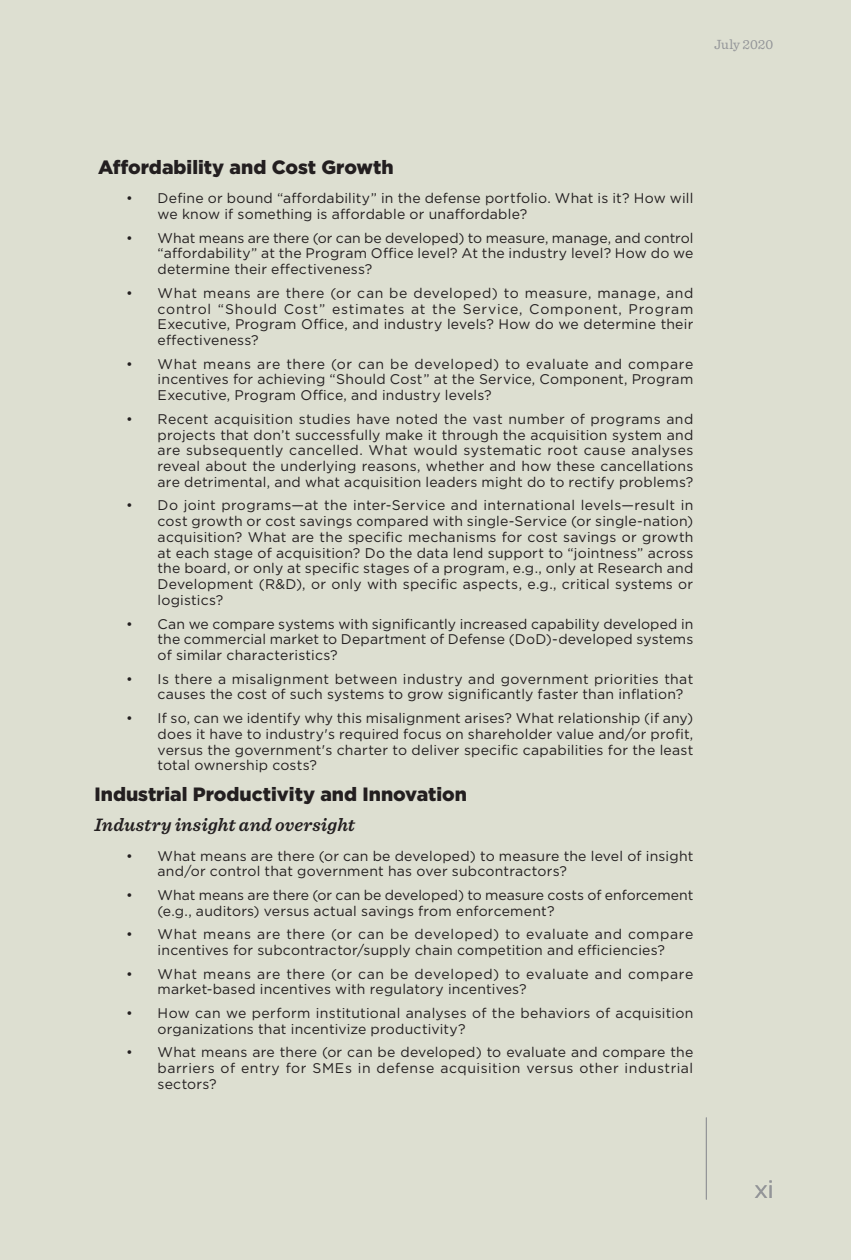
<style>
.page{position:relative;width:851px;height:1260px;background:#fff}
.page>*{position:absolute;margin:0;border:0;box-sizing:border-box;transform-origin:0 0}
.t1{font:24.5px "Gotham";color:#939598}
.t2{font:900 19.25px "Gotham";color:#231f20}
.t3{font:italic 600 18.9px "Sentinel";letter-spacing:.01em;color:#231f20}
.t4{font:14px/15.8px "Gotham";letter-spacing:.015em;color:#231f20;text-align:justify}
.t5{font:14px "Sentinel";letter-spacing:.005em;color:#939598}
</style>
<div class="page">
<div style="left:0;top:0;width:850px;height:1260px;background:#dddfd1"></div>
<hr style="left:706px;top:1118px;width:1px;height:82px;background:#939598">
<p class="t5" style="left:714px;top:34px;width:61px">July 2020</p>
<h2 class="t2" style="left:98px;top:154px;width:297px">Affordability and Cost Growth</h2>
<p class="t4" style="left:158px;top:190px;width:537px;text-indent:-32px">• Define or bound “affordability” in the defense portfolio. What is it? How will we know if something is affordable or unaffordable?</p>
<p class="t4" style="left:158px;top:230px;width:537px;text-indent:-32px">• What means are there (or can be developed) to measure, manage, and control “affordability” at the Program Office level? At the industry level? How do we determine their effectiveness?</p>
<p class="t4" style="left:158px;top:285px;width:537px;text-indent:-32px">• What means are there (or can be developed) to measure, manage, and control “Should Cost” estimates at the Service, Component, Program Executive, Program Office, and industry levels? How do we determine their effectiveness?</p>
<p class="t4" style="left:158px;top:356px;width:537px;text-indent:-32px">• What means are there (or can be developed) to evaluate and compare incentives for achieving “Should Cost” at the Service, Component, Program Executive, Program Office, and industry levels?</p>
<p class="t4" style="left:158px;top:411px;width:537px;text-indent:-32px">• Recent acquisition studies have noted the vast number of programs and projects that don’t successfully make it through the acquisition system and are subsequently cancelled. What would systematic root cause analyses reveal about the underlying reasons, whether and how these cancellations are detrimental, and what acquisition leaders might do to rectify problems?</p>
<p class="t4" style="left:158px;top:497px;width:537px;text-indent:-32px">• Do joint programs—at the inter-Service and international levels—result in cost growth or cost savings compared with single-Service (or single-nation) acquisition? What are the specific mechanisms for cost savings or growth at each stage of acquisition? Do the data lend support to “jointness” across the board, or only at specific stages of a program, e.g., only at Research and Development (R&amp;D), or only with specific aspects, e.g., critical systems or logistics?</p>
<p class="t4" style="left:158px;top:615px;width:537px;text-indent:-32px">• Can we compare systems with significantly increased capability developed in the commercial market to Department of Defense (DoD)-developed systems of similar characteristics?</p>
<p class="t4" style="left:158px;top:671px;width:537px;text-indent:-32px">• Is there a misalignment between industry and government priorities that causes the cost of such systems to grow significantly faster than inflation?</p>
<p class="t4" style="left:158px;top:710px;width:537px;text-indent:-32px">• If so, can we identify why this misalignment arises? What relationship (if any) does it have to industry's required focus on shareholder value and/or profit, versus the government's charter to deliver specific capabilities for the least total ownership costs?</p>
<h2 class="t2" style="left:94px;top:781px;width:374px">Industrial Productivity and Innovation</h2>
<h3 class="t3" style="left:94px;top:810px;width:262px">Industry insight and oversight</h3>
<p class="t4" style="left:158px;top:847px;width:537px;text-indent:-32px">• What means are there (or can be developed) to measure the level of insight and/or control that government has over subcontractors?</p>
<p class="t4" style="left:158px;top:887px;width:537px;text-indent:-32px">• What means are there (or can be developed) to measure costs of enforcement (e.g., auditors) versus actual savings from enforcement?</p>
<p class="t4" style="left:126px;top:926px;width:568px;text-align:center">• What means are there (or can be developed) to evaluate and compare incentives for subcontractor/supply chain competition and efficiencies?</p>
<p class="t4" style="left:158px;top:966px;width:537px;text-indent:-32px">• What means are there (or can be developed) to evaluate and compare market-based incentives with regulatory incentives?</p>
<p class="t4" style="left:158px;top:1005px;width:537px;text-indent:-32px">• How can we perform institutional analyses of the behaviors of acquisition organizations that incentivize productivity?</p>
<p class="t4" style="left:158px;top:1044px;width:537px;text-indent:-32px">• What means are there (or can be developed) to evaluate and compare the barriers of entry for SMEs in defense acquisition versus other industrial sectors?</p>
<h1 class="t1" style="left:754px;top:1173px;width:21px">xi</h1>
</div>
